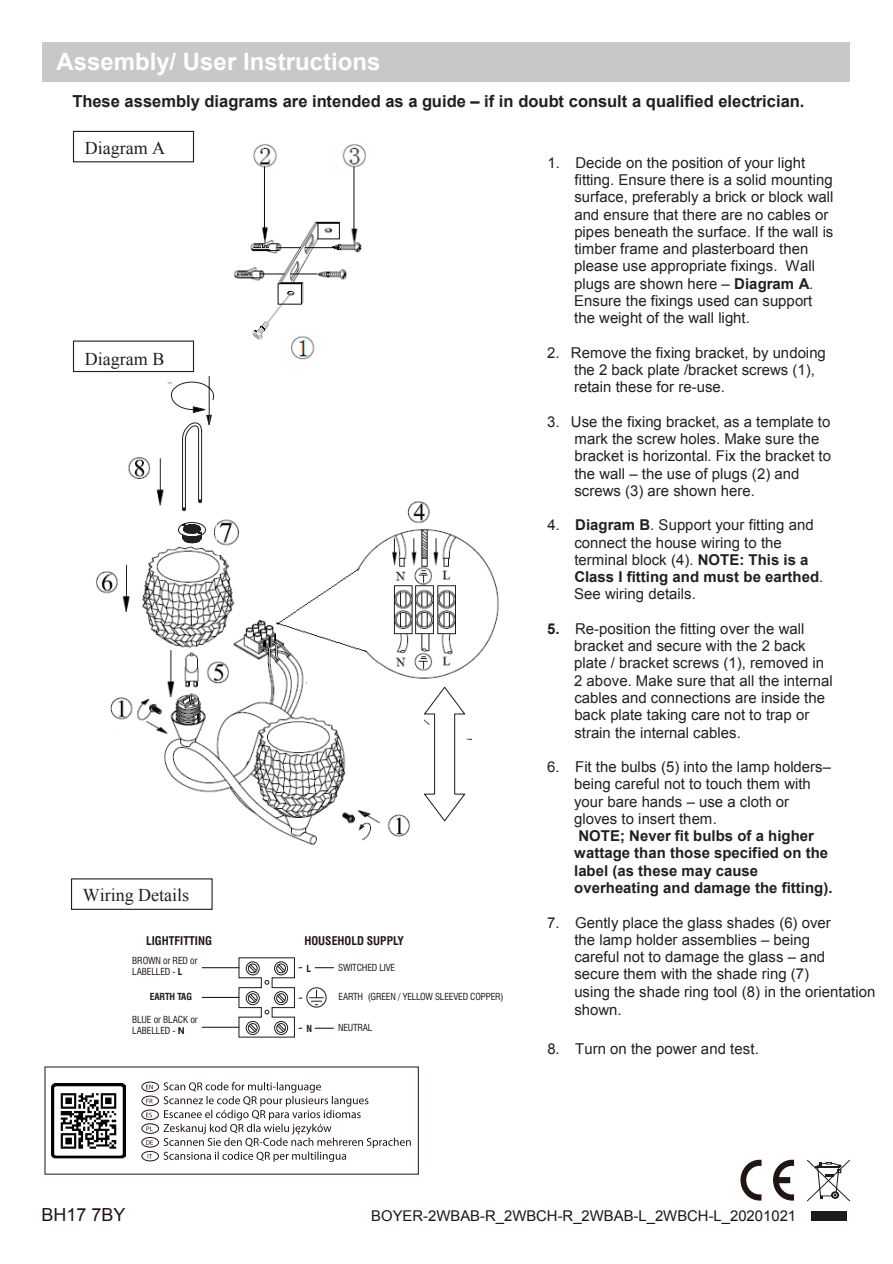
<style>
.page{position:relative;width:893px;height:1264px;background:#fff}
.page>*{position:absolute;margin:0;border:0;box-sizing:border-box;transform-origin:0 0}
.t1{font:700 24px "Arial";color:#fff}
.t2{font:18px "Times New Roman";color:#231f20}
.t3{font:18px "Arial";color:#211512}
.t4{font:700 16.5px "Arial";color:#231f20}
.t5{font:15px/17.2px "Arial";color:#231f20}
.t6{font:700 15px/17.2px "Arial";color:#231f20}
.t7{font:14.85px "Arial";color:#211512}
.t8{font:700 condensed 11.7px "Swiss 721 BT";color:#221713}
.t9{font:condensed 9.45px "Swiss 721 BT";letter-spacing:-.015em;color:#1a1c1a}
.t10{font:condensed 9.45px/10.5px "Swiss 721 BT";letter-spacing:-.01em;color:#221713}
.t11{font:700 condensed 9.45px "Swiss 721 BT";letter-spacing:-.01em;color:#1a1c1a}
.t12{font:700 condensed 9.45px "Swiss 721 BT";color:#221713}
.s1{font-weight:700}
.s2{color:#1a1c1a}
.s3{font-weight:700;font-stretch:normal}
</style>
<div class="page">
<div style="left:42px;top:43px;width:808px;height:39px;background:#c7c8ca"></div>
<div style="left:73px;top:131px;width:121px;height:31px;background:#fff;border:1px solid #231f20"></div>
<div style="left:73px;top:340px;width:121px;height:32px;border:1px solid #231f20"></div>
<img style="left:233px;top:144px;width:134px;height:216px">
<img style="left:96px;top:456px;width:403px;height:389px">
<svg style="left:422px;top:685px;width:45px;height:137px"></svg>
<div style="left:165px;top:383px;width:49px;height:162px;background:#fff"></div>
<svg style="left:171px;top:376px;width:43px;height:167px"></svg>
<svg style="left:307px;top:987px;width:19px;height:19px"></svg>
<div style="left:307px;top:987px;width:19px;height:20px;border:1px solid #1a1b1b;border-radius:50%"></div>
<svg style="left:310px;top:989px;width:13px;height:16px"></svg>
<hr style="left:202px;top:966px;width:37px;height:2px;background:#221713">
<svg style="left:315px;top:967px;width:19px;height:1px"></svg>
<hr style="left:202px;top:996px;width:37px;height:1px;background:#221713">
<hr style="left:202px;top:1026px;width:37px;height:1px;background:#221713">
<svg style="left:315px;top:1027px;width:19px;height:1px"></svg>
<svg style="left:238px;top:957px;width:64px;height:80px"></svg>
<svg style="left:740px;top:1159px;width:22px;height:41px"></svg>
<svg style="left:773px;top:1159px;width:21px;height:41px"></svg>
<svg style="left:807px;top:1159px;width:43px;height:42px"></svg>
<div style="left:811px;top:1210px;width:36px;height:10px;background:#201b1b"></div>
<svg style="left:163px;top:1082px;width:248px;height:79px"></svg>
<div style="left:142px;top:1081px;width:17px;height:10px;border:1px solid #211512;border-radius:50%"></div>
<svg style="left:146px;top:1084px;width:7px;height:4px"></svg>
<div style="left:142px;top:1136px;width:17px;height:10px;border:1px solid #211512;border-radius:50%"></div>
<svg style="left:146px;top:1140px;width:7px;height:4px"></svg>
<div style="left:142px;top:1095px;width:17px;height:10px;border:1px solid #211512;border-radius:50%"></div>
<svg style="left:146px;top:1098px;width:7px;height:5px"></svg>
<div style="left:142px;top:1150px;width:17px;height:10px;border:1px solid #211512;border-radius:50%"></div>
<div style="left:142px;top:1109px;width:17px;height:10px;border:1px solid #211512;border-radius:50%"></div>
<svg style="left:146px;top:1112px;width:6px;height:5px"></svg>
<div style="left:142px;top:1123px;width:17px;height:10px;border:1px solid #211512;border-radius:50%"></div>
<svg style="left:147px;top:1126px;width:4px;height:4px"></svg>
<img style="left:51px;top:1083px;width:74px;height:75px">
<h1 class="t1" style="left:57px;top:46px;width:325px">Assembly/ User Instructions</h1>
<p class="t4" style="left:72px;top:90px;width:734px">These assembly diagrams are intended as a guide – if in doubt consult a qualified electrician.</p>
<p class="t2" style="left:85px;top:135px;width:82px">Diagram A</p>
<p class="t5" style="left:574px;top:154px;width:261px;text-indent:-27px">1. Decide on the position of your light fitting. Ensure there is a solid mounting surface, preferably a brick or block wall and ensure that there are no cables or pipes beneath the surface. If the wall is timber frame and plasterboard then please use appropriate fixings. Wall plugs are shown here – <span class="s1">Diagram A</span>.<br>Ensure the fixings used can support the weight of the wall light.</p>
<p class="t5" style="left:574px;top:344px;width:253px;text-indent:-27px">2. Remove the fixing bracket, by undoing the 2 back plate /bracket screws (1), retain these for re-use.</p>
<p class="t5" style="left:574px;top:413px;width:258px;text-indent:-27px">3. Use the fixing bracket, as a template to mark the screw holes. Make sure the bracket is horizontal. Fix the bracket to the wall – the use of plugs (2) and screws (3) are shown here.</p>
<p class="t5" style="left:574px;top:516px;width:251px;text-indent:-27px">4. <span class="s1">Diagram B</span>. Support your fitting and connect the house wiring to the terminal block (4). <span class="s1">NOTE: This is a<br>Class I fitting and must be earthed</span>.<br>See wiring details.</p>
<p class="t5" style="left:574px;top:620px;width:260px;text-indent:-27px"><span class="s1">5.</span> Re-position the fitting over the wall bracket and secure with the 2 back plate / bracket screws (1), removed in 2 above. Make sure that all the internal cables and connections are inside the back plate taking care not to trap or strain the internal cables.</p>
<p class="t5" style="left:574px;top:758px;width:258px;text-indent:-27px">6. Fit the bulbs (5) into the lamp holders– being careful not to touch them with your bare hands – use a cloth or gloves to insert them.</p>
<p class="t6" style="left:574px;top:827px;width:260px">NOTE; Never fit bulbs of a higher wattage than those specified on the label (as these may cause overheating and damage the fitting).</p>
<p class="t5" style="left:574px;top:913px;width:303px;text-indent:-27px">7. Gently place the glass shades (6) over<br>the lamp holder assemblies – being<br>careful not to damage the glass – and<br>secure them with the shade ring (7)<br>using the shade ring tool (8) in the orientation shown.</p>
<p class="t5" style="left:547px;top:1039px;width:213px">8. Turn on the power and test.</p>
<p class="t2" style="left:85px;top:346px;width:81px">Diagram B</p>
<p class="t2" style="left:83px;top:882px;width:108px">Wiring Details</p>
<p class="t8" style="left:146px;top:933px;width:67px">LIGHTFITTING</p>
<p class="t8" style="left:304px;top:933px;width:101px">HOUSEHOLD SUPPLY</p>
<p class="t10" style="left:132px;top:955px;width:67px">BROWN or RED or<br>LABELLED - <span class="s1">L</span></p>
<p class="t11" style="left:150px;top:990px;width:44px">EARTH TAG</p>
<p class="t9" style="left:338px;top:961px;width:59px">SWITCHED LIVE</p>
<p class="t12" style="left:306px;top:962px;width:6px">L</p>
<p class="t9" style="left:339px;top:990px;width:167px">EARTH (GREEN / YELLOW SLEEVED COPPER)</p>
<p class="t10" style="left:132px;top:1014px;width:67px"><span class="s2">BLUE</span> or BLACK or<br>LABELLED - <span class="s3">N</span></p>
<p class="t12" style="left:306px;top:1022px;width:7px">N</p>
<p class="t9" style="left:338px;top:1021px;width:36px">NEUTRAL</p>
<p class="t3" style="left:42px;top:1202px;width:86px">BH17 7BY</p>
<p class="t7" style="left:371px;top:1205px;width:426px">BOYER-2WBAB-R_2WBCH-R_2WBAB-L_2WBCH-L_20201021</p>
</div>
